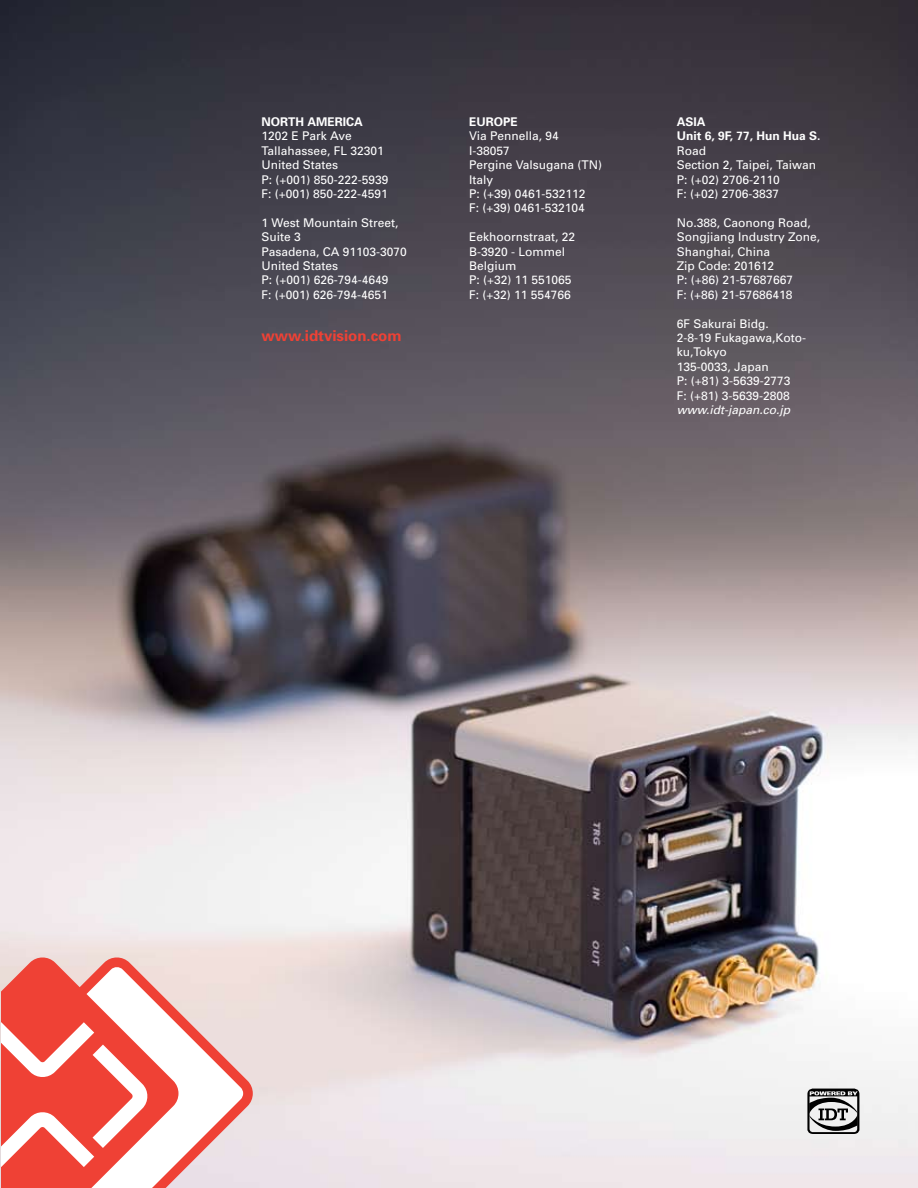
<style>
.page{position:relative;width:918px;height:1188px;background:#fff}
.page>*{position:absolute;margin:0;border:0;box-sizing:border-box;transform-origin:0 0}
.t1{font:700 15px "Univers";color:#ef4135}
.t2{font:12px/14.4px "Univers";color:#fff}
.t3{font:700 12px/14.4px "Univers";color:#fff}
.t4{font:italic 12px "Univers";color:#fff}
</style>
<div class="page">
<img style="left:0;top:0;width:918px;height:1188px">
<svg style="left:1px;top:957px;width:252px;height:231px;background:#edd2cf"></svg>
<svg style="left:1px;top:961px;width:248px;height:227px"></svg>
<svg style="left:807px;top:1089px;width:52px;height:45px"></svg>
<p class="t3" style="left:262px;top:114px;width:103px">NORTH AMERICA</p>
<p class="t2" style="left:262px;top:129px;width:129px">1202 E Park Ave<br>Tallahassee, FL 32301<br>United States<br>P: (+001) 850-222-5939<br>F: (+001) 850-222-4591</p>
<p class="t2" style="left:262px;top:215px;width:147px">1 West Mountain Street,<br>Suite 3<br>Pasadena, CA 91103-3070<br>United States<br>P: (+001) 626-794-4649<br>F: (+001) 626-794-4651</p>
<p class="t1" style="left:262px;top:326px;width:142px">www.idtvision.com</p>
<p class="t3" style="left:469px;top:114px;width:50px">EUROPE</p>
<p class="t2" style="left:469px;top:129px;width:135px">Via Pennella, 94<br>I-38057<br>Pergine Valsugana (TN)<br>Italy<br>P: (+39) 0461-532112<br>F: (+39) 0461-532104</p>
<p class="t2" style="left:469px;top:229px;width:108px">Eekhoornstraat, 22<br>B-3920 - Lommel<br>Belgium<br>P: (+32) 11 551065<br>F: (+32) 11 554766</p>
<p class="t3" style="left:677px;top:114px;width:145px">ASIA<br>Unit 6, 9F, 77, Hun Hua S.</p>
<p class="t2" style="left:677px;top:143px;width:141px">Road<br>Section 2, Taipei, Taiwan<br>P: (+02) 2706-2110<br>F: (+02) 2706-3837</p>
<p class="t2" style="left:677px;top:215px;width:145px">No.388, Caonong Road,<br>Songjiang Industry Zone,<br>Shanghai, China<br>Zip Code: 201612<br>P: (+86) 21-57687667<br>F: (+86) 21-57686418</p>
<p class="t2" style="left:677px;top:316px;width:131px">6F Sakurai Bidg.<br>2-8-19 Fukagawa,Koto&shy;ku,Tokyo<br>135-0033, Japan<br>P: (+81) 3-5639-2773<br>F: (+81) 3-5639-2808</p>
<p class="t4" style="left:677px;top:402px;width:115px">www.idt-japan.co.jp</p>
</div>
